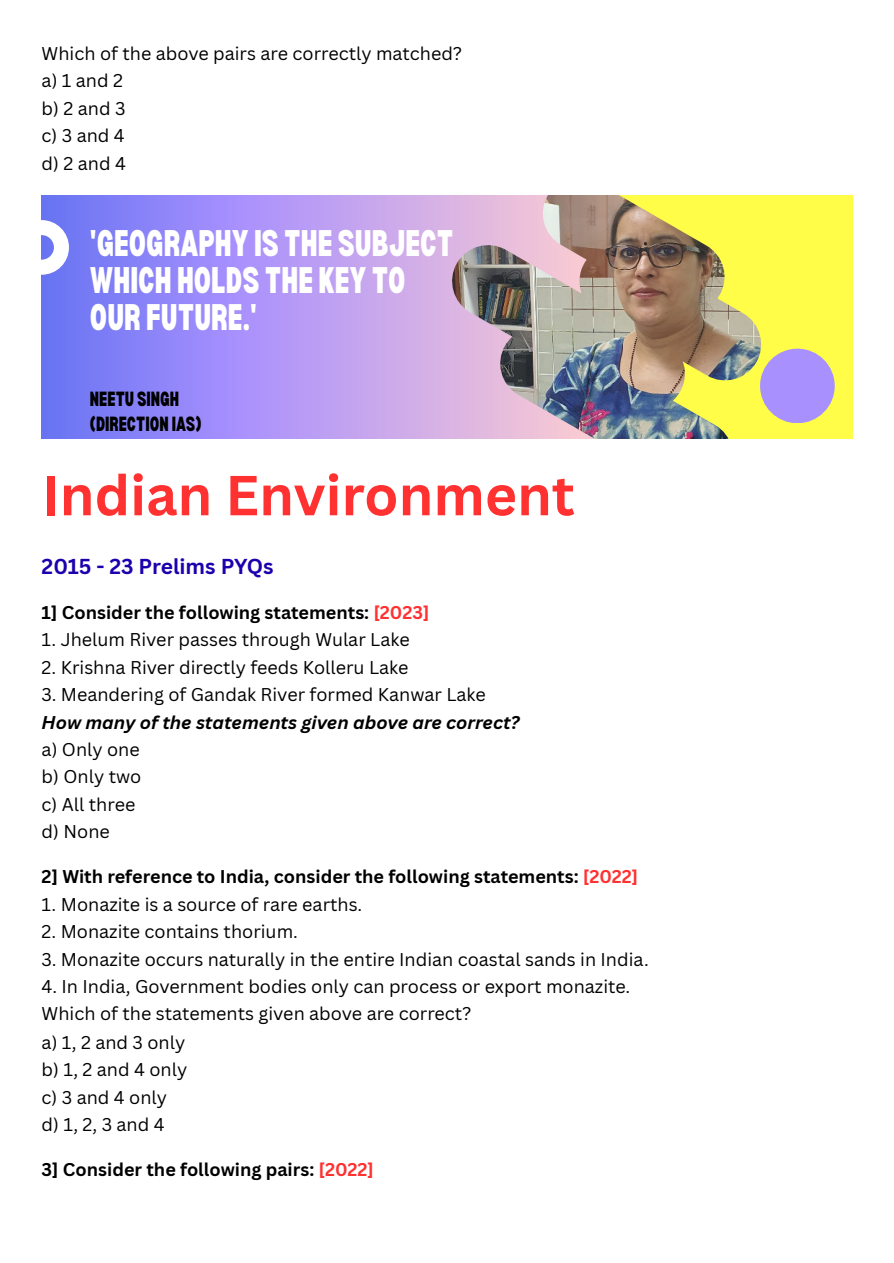
<style>
.page{position:relative;width:894px;height:1263px;background:#fff}
.page>*{position:absolute;margin:0;border:0;box-sizing:border-box;transform-origin:0 0}
.t1{font:700 55.2px "Canva Sans";color:#ff3131}
.t2{font:900 condensed 36.3px/36.9px "Bernoru";color:#fff}
.t3{font:700 21px "Canva Sans";color:#1d00ad}
.t4{font:900 condensed 20.1px/25.2px "Bernoru";color:#000}
.t5{font:18px/27.5px "Canva Sans";color:#000}
.t6{font:700 18px "Canva Sans";color:#000}
.t7{font:italic 700 18px "Canva Sans";color:#000}
.s1{color:#ff3131}
</style>
<div class="page">
<div style="left:42px;top:196px;width:810px;height:243px;background:#fffd47"></div>
<svg style="left:42px;top:196px;width:410px;height:243px;background:#a693f3"></svg>
<img style="left:452px;top:196px;width:380px;height:243px">
<div style="left:759px;top:349px;width:75px;height:74px;background:#a890fe;border-radius:50%"></div>
<svg style="left:42px;top:220px;width:27px;height:55px"></svg>
<p class="t5" style="left:42px;top:39px;width:422px">Which of the above pairs are correctly matched? a) 1 and 2<br>b) 2 and 3<br>c) 3 and 4<br>d) 2 and 4</p>
<h2 class="t2" style="left:90px;top:225px;width:365px">'GEOGRAPHY IS THE SUBJECT<br>WHICH HOLDS THE KEY TO<br>OUR FUTURE.'</h2>
<p class="t4" style="left:90px;top:386px;width:113px">NEETU SINGH (DIRECTION IAS)</p>
<h1 class="t1" style="left:42px;top:462px;width:534px">Indian Environment</h1>
<p class="t3" style="left:42px;top:554px;width:233px">2015 - 23 Prelims PYQs</p>
<p class="t6" style="left:42px;top:601px;width:389px">1] Consider the following statements: <span class="s1">[2023]</span></p>
<p class="t5" style="left:42px;top:626px;width:369px">1. Jhelum River passes through Wular Lake</p>
<p class="t5" style="left:42px;top:654px;width:368px">2. Krishna River directly feeds Kolleru Lake</p>
<p class="t5" style="left:42px;top:681px;width:445px">3. Meandering of Gandak River formed Kanwar Lake</p>
<p class="t7" style="left:42px;top:712px;width:479px">How many of the statements given above are correct?</p>
<p class="t5" style="left:42px;top:736px;width:101px">a) Only one b) Only two c) All three d) None</p>
<p class="t6" style="left:42px;top:866px;width:598px">2] With reference to India, consider the following statements: <span class="s1">[2022]</span></p>
<p class="t5" style="left:42px;top:891px;width:322px">1. Monazite is a source of rare earths.</p>
<p class="t5" style="left:42px;top:918px;width:258px">2. Monazite contains thorium.</p>
<p class="t5" style="left:42px;top:946px;width:608px">3. Monazite occurs naturally in the entire Indian coastal sands in India.</p>
<p class="t5" style="left:42px;top:973px;width:590px">4. In India, Government bodies only can process or export monazite.<br>Which of the statements given above are correct?<br>a) 1, 2 and 3 only<br>b) 1, 2 and 4 only<br>c) 3 and 4 only<br>d) 1, 2, 3 and 4</p>
<p class="t6" style="left:42px;top:1158px;width:334px">3] Consider the following pairs: <span class="s1">[2022]</span></p>
</div>
